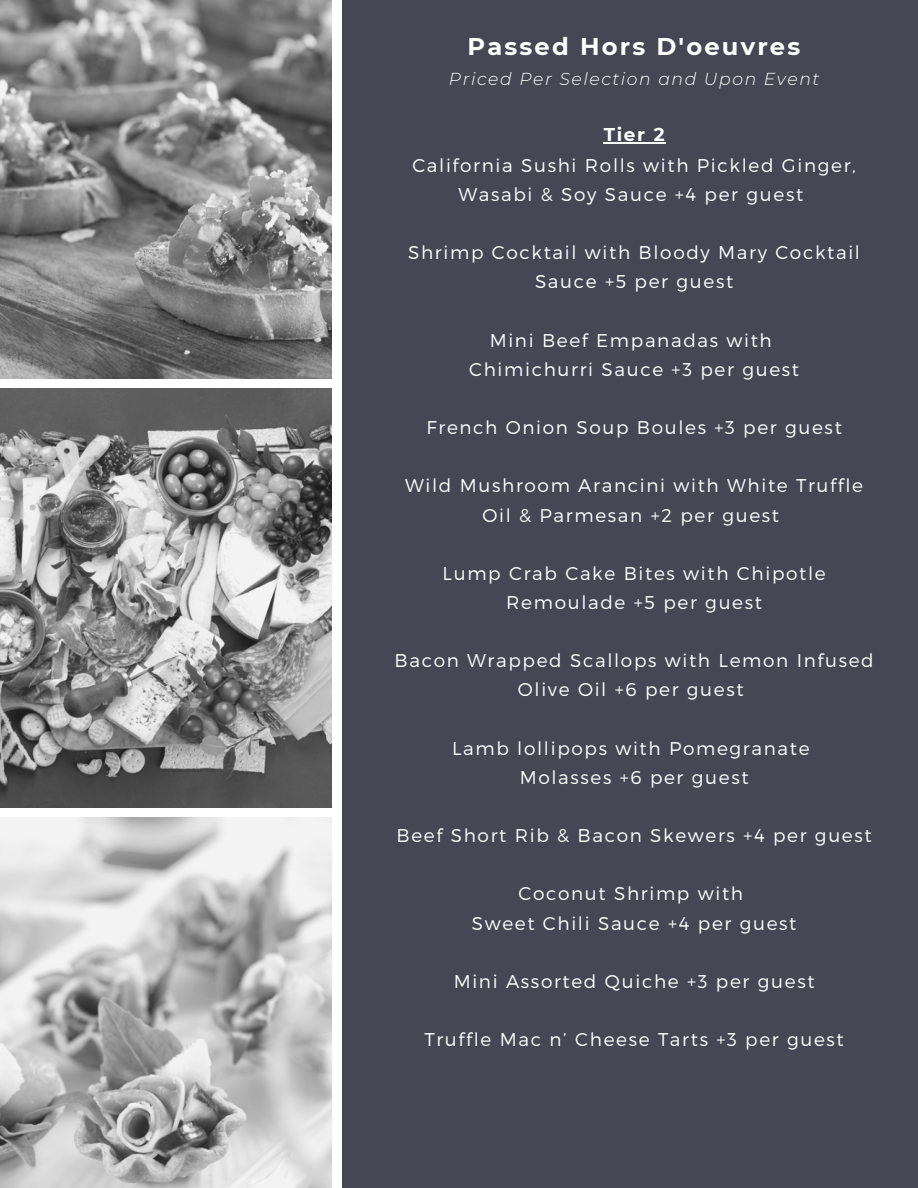
<style>
.page{position:relative;width:918px;height:1188px;background:#fff}
.page>*{position:absolute;margin:0;border:0;box-sizing:border-box;transform-origin:0 0}
.t1{font:700 24.15px "Montserrat";letter-spacing:.09em;color:#fff}
.t2{font:300 18.45px/29.1px "Montserrat";letter-spacing:.09em;color:#fff;text-align:center}
.t3{font:700 18.45px "Montserrat";color:#fff}
.t4{font:italic 300 17.25px "Montserrat";letter-spacing:.09em;color:#fff}
</style>
<div class="page">
<img style="left:0;top:818px;width:332px;height:370px">
<img style="left:0;top:388px;width:332px;height:420px">
<img style="left:0;top:0;width:332px;height:378px">
<div style="left:343px;top:0;width:575px;height:1188px;background:#474655"></div>
<hr style="left:604px;top:143px;width:62px;height:1px;background:#fff">
<p class="t1" style="left:468px;top:32px;width:334px">Passed Hors D'oeuvres</p>
<p class="t4" style="left:449px;top:69px;width:372px">Priced Per Selection and Upon Event</p>
<p class="t3" style="left:604px;top:124px;width:62px">Tier 2</p>
<p class="t2" style="left:412px;top:150px;width:445px">California Sushi Rolls with Pickled Ginger,<br>Wasabi &amp; Soy Sauce +4 per guest</p>
<p class="t2" style="left:408px;top:237px;width:453px">Shrimp Cocktail with Bloody Mary Cocktail<br>Sauce +5 per guest</p>
<p class="t2" style="left:490px;top:325px;width:284px">Mini Beef Empanadas with</p>
<p class="t2" style="left:469px;top:354px;width:331px">Chimichurri Sauce +3 per guest</p>
<p class="t2" style="left:426px;top:412px;width:417px">French Onion Soup Boules +3 per guest</p>
<p class="t2" style="left:405px;top:470px;width:459px">Wild Mushroom Arancini with White Truffle<br>Oil &amp; Parmesan +2 per guest</p>
<p class="t2" style="left:443px;top:558px;width:385px">Lump Crab Cake Bites with Chipotle<br>Remoulade +5 per guest</p>
<p class="t2" style="left:394px;top:645px;width:481px">Bacon Wrapped Scallops with Lemon Infused<br>Olive Oil +6 per guest</p>
<p class="t2" style="left:452px;top:733px;width:359px">Lamb lollipops with Pomegranate</p>
<p class="t2" style="left:520px;top:762px;width:230px">Molasses +6 per guest</p>
<p class="t2" style="left:397px;top:820px;width:477px">Beef Short Rib &amp; Bacon Skewers +4 per guest</p>
<p class="t2" style="left:519px;top:878px;width:226px">Coconut Shrimp with</p>
<p class="t2" style="left:472px;top:908px;width:326px">Sweet Chili Sauce +4 per guest</p>
<p class="t2" style="left:454px;top:966px;width:362px">Mini Assorted Quiche +3 per guest</p>
<p class="t2" style="left:424px;top:1024px;width:421px">Truffle Mac n’ Cheese Tarts +3 per guest</p>
</div>
